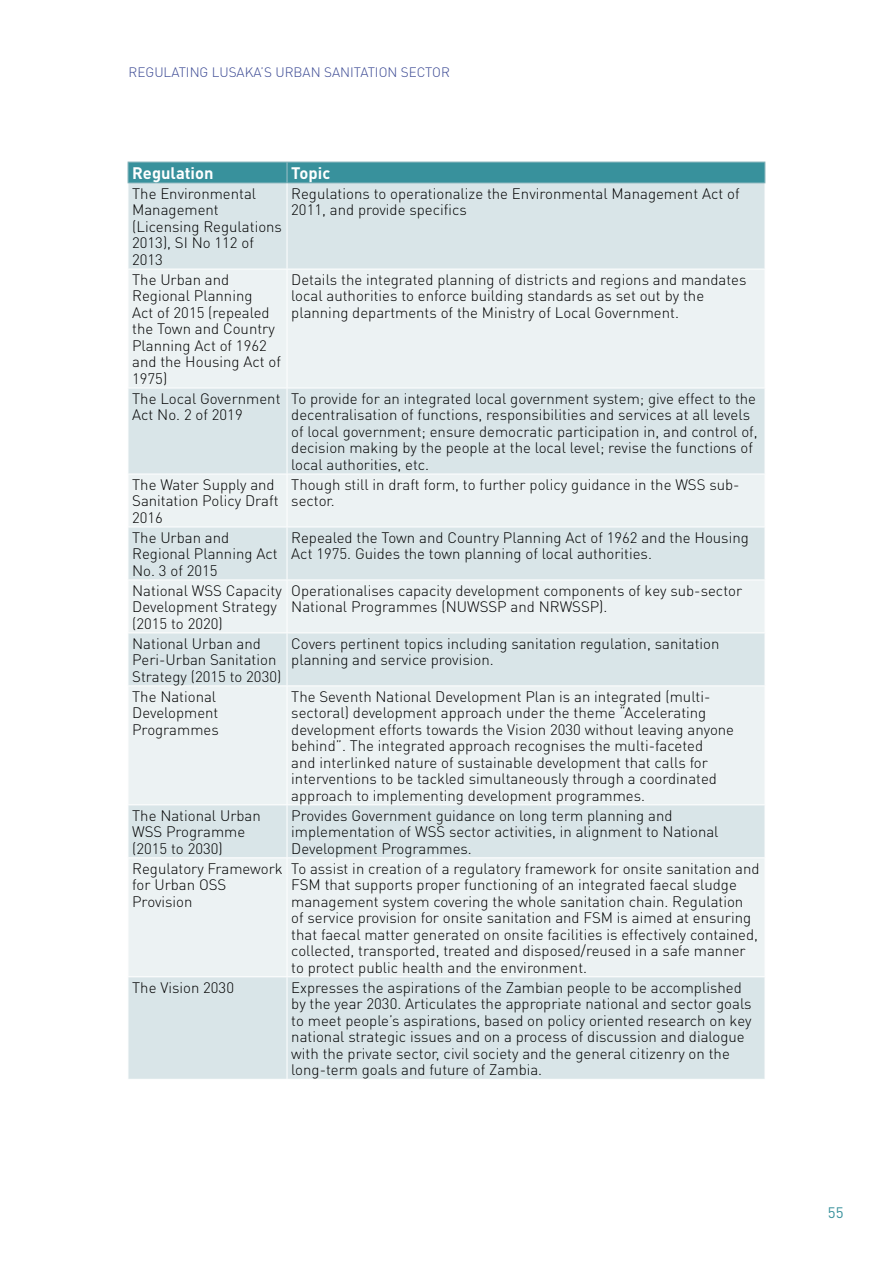
<style>
.page{position:relative;width:893px;height:1263px;background:#fff}
.page>*{position:absolute;margin:0;border:0;box-sizing:border-box;transform-origin:0 0}
.t1{font:700 16.5px "DINOT";color:#fff}
.t2{font:300 15px/16.5px "DINOT";color:#000}
.t3{font:15px "DINOT";color:#38919c}
.t4{font:300 13.5px "DINOT";color:#394792}
</style>
<div class="page">
<div style="left:129px;top:184px;width:636px;height:895px;background:#d9e5e8"></div>
<svg style="left:129px;top:270px;width:636px;height:706px;background:#e5edef"></svg>
<hr style="left:128px;top:183px;width:159px;height:1px;background:#9fc1c7">
<svg style="left:128px;top:162px;width:638px;height:21px;background:#3c939e"></svg>
<hr style="left:287px;top:183px;width:478px;height:1px;background:#9fc1c7">
<hr style="left:287px;top:269px;width:1px;height:119px;background:#fff">
<hr style="left:287px;top:474px;width:1px;height:53px;background:#fff">
<hr style="left:287px;top:580px;width:1px;height:52px;background:#fff">
<hr style="left:287px;top:686px;width:1px;height:118px;background:#fff">
<hr style="left:287px;top:858px;width:1px;height:118px;background:#fff">
<hr style="left:128px;top:183px;width:1px;height:86px;background:#fff">
<hr style="left:128px;top:269px;width:159px;height:1px;background:#fff">
<hr style="left:287px;top:183px;width:1px;height:86px;background:#fff">
<hr style="left:287px;top:269px;width:478px;height:1px;background:#fff">
<hr style="left:128px;top:388px;width:159px;height:1px;background:#fff">
<hr style="left:128px;top:474px;width:159px;height:1px;background:#fff">
<hr style="left:287px;top:388px;width:478px;height:1px;background:#fff">
<hr style="left:287px;top:388px;width:1px;height:86px;background:#fff">
<hr style="left:287px;top:474px;width:478px;height:1px;background:#fff">
<hr style="left:128px;top:527px;width:159px;height:1px;background:#fff">
<hr style="left:128px;top:580px;width:159px;height:1px;background:#fff">
<hr style="left:287px;top:527px;width:478px;height:1px;background:#fff">
<hr style="left:287px;top:527px;width:1px;height:53px;background:#fff">
<hr style="left:287px;top:580px;width:478px;height:1px;background:#fff">
<hr style="left:128px;top:632px;width:159px;height:1px;background:#fff">
<hr style="left:128px;top:685px;width:159px;height:1px;background:#fff">
<hr style="left:287px;top:632px;width:478px;height:1px;background:#fff">
<hr style="left:287px;top:633px;width:1px;height:52px;background:#fff">
<hr style="left:287px;top:685px;width:478px;height:1px;background:#fff">
<hr style="left:128px;top:804px;width:159px;height:1px;background:#fff">
<hr style="left:128px;top:857px;width:159px;height:1px;background:#fff">
<hr style="left:287px;top:804px;width:478px;height:1px;background:#fff">
<hr style="left:287px;top:805px;width:1px;height:52px;background:#fff">
<hr style="left:287px;top:857px;width:478px;height:1px;background:#fff">
<hr style="left:128px;top:976px;width:159px;height:1px;background:#fff">
<hr style="left:287px;top:976px;width:478px;height:1px;background:#fff">
<hr style="left:287px;top:977px;width:1px;height:102px;background:#fff">
<p class="t4" style="left:129px;top:63px;width:323px">REGULATING LUSAKA’S URBAN SANITATION SECTOR</p>
<p class="t1" style="left:132px;top:162px;width:83px">Regulation</p>
<p class="t1" style="left:291px;top:162px;width:40px">Topic</p>
<p class="t2" style="left:132px;top:184px;width:151px">The Environmental<br>Management (Licensing Regulations<br>2013), SI No 112 of<br>2013</p>
<p class="t2" style="left:291px;top:184px;width:450px">Regulations to operationalize the Environmental Management Act of<br>2011, and provide specifics</p>
<p class="t2" style="left:132px;top:270px;width:150px">The Urban and<br>Regional Planning<br>Act of 2015 (repealed the Town and Country<br>Planning Act of 1962 and the Housing Act of<br>1975)</p>
<p class="t2" style="left:291px;top:270px;width:457px">Details the integrated planning of districts and regions and mandates local authorities to enforce building standards as set out by the planning departments of the Ministry of Local Government.</p>
<p class="t2" style="left:132px;top:389px;width:150px">The Local Government<br>Act No. 2 of 2019</p>
<p class="t2" style="left:291px;top:389px;width:468px">To provide for an integrated local government system; give effect to the decentralisation of functions, responsibilities and services at all levels of local government; ensure democratic participation in, and control of, decision making by the people at the local level; revise the functions of local authorities, etc.</p>
<p class="t2" style="left:132px;top:475px;width:148px">The Water Supply and<br>Sanitation Policy Draft<br>2016</p>
<p class="t2" style="left:291px;top:475px;width:450px">Though still in draft form, to further policy guidance in the WSS sub&shy;sector.</p>
<p class="t2" style="left:132px;top:528px;width:147px">The Urban and<br>Regional Planning Act<br>No. 3 of 2015</p>
<p class="t2" style="left:291px;top:528px;width:459px">Repealed the Town and Country Planning Act of 1962 and the Housing<br>Act 1975. Guides the town planning of local authorities.</p>
<p class="t2" style="left:132px;top:581px;width:151px">National WSS Capacity<br>Development Strategy (2015 to 2020)</p>
<p class="t2" style="left:291px;top:581px;width:452px">Operationalises capacity development components of key sub-sector<br>National Programmes (NUWSSP and NRWSSP).</p>
<p class="t2" style="left:132px;top:634px;width:151px">National Urban and<br>Peri-Urban Sanitation<br>Strategy (2015 to 2030)</p>
<p class="t2" style="left:291px;top:634px;width:430px">Covers pertinent topics including sanitation regulation, sanitation planning and service provision.</p>
<p class="t2" style="left:132px;top:687px;width:88px">The National<br>Development<br>Programmes</p>
<p class="t2" style="left:291px;top:687px;width:444px">The Seventh National Development Plan is an integrated (multi&shy;sectoral) development approach under the theme “Accelerating development efforts towards the Vision 2030 without leaving anyone behind”. The integrated approach recognises the multi-faceted<br>and interlinked nature of sustainable development that calls for interventions to be tackled simultaneously through a coordinated approach to implementing development programmes.</p>
<p class="t2" style="left:132px;top:806px;width:130px">The National Urban<br>WSS Programme (2015 to 2030)</p>
<p class="t2" style="left:291px;top:806px;width:429px">Provides Government guidance on long term planning and implementation of WSS sector activities, in alignment to National<br>Development Programmes.</p>
<p class="t2" style="left:132px;top:859px;width:152px">Regulatory Framework for Urban OSS<br>Provision</p>
<p class="t2" style="left:291px;top:859px;width:470px">To assist in creation of a regulatory framework for onsite sanitation and FSM that supports proper functioning of an integrated faecal sludge management system covering the whole sanitation chain. Regulation of service provision for onsite sanitation and FSM is aimed at ensuring that faecal matter generated on onsite facilities is effectively contained, collected, transported, treated and disposed/reused in a safe manner to protect public health and the environment.</p>
<p class="t2" style="left:132px;top:978px;width:103px">The Vision 2030</p>
<p class="t2" style="left:291px;top:978px;width:462px">Expresses the aspirations of the Zambian people to be accomplished by the year 2030. Articulates the appropriate national and sector goals to meet people’s aspirations, based on policy oriented research on key national strategic issues and on a process of discussion and dialogue with the private sector, civil society and the general citizenry on the long-term goals and future of Zambia.</p>
<p class="t3" style="left:828px;top:1202px;width:17px">55</p>
</div>
